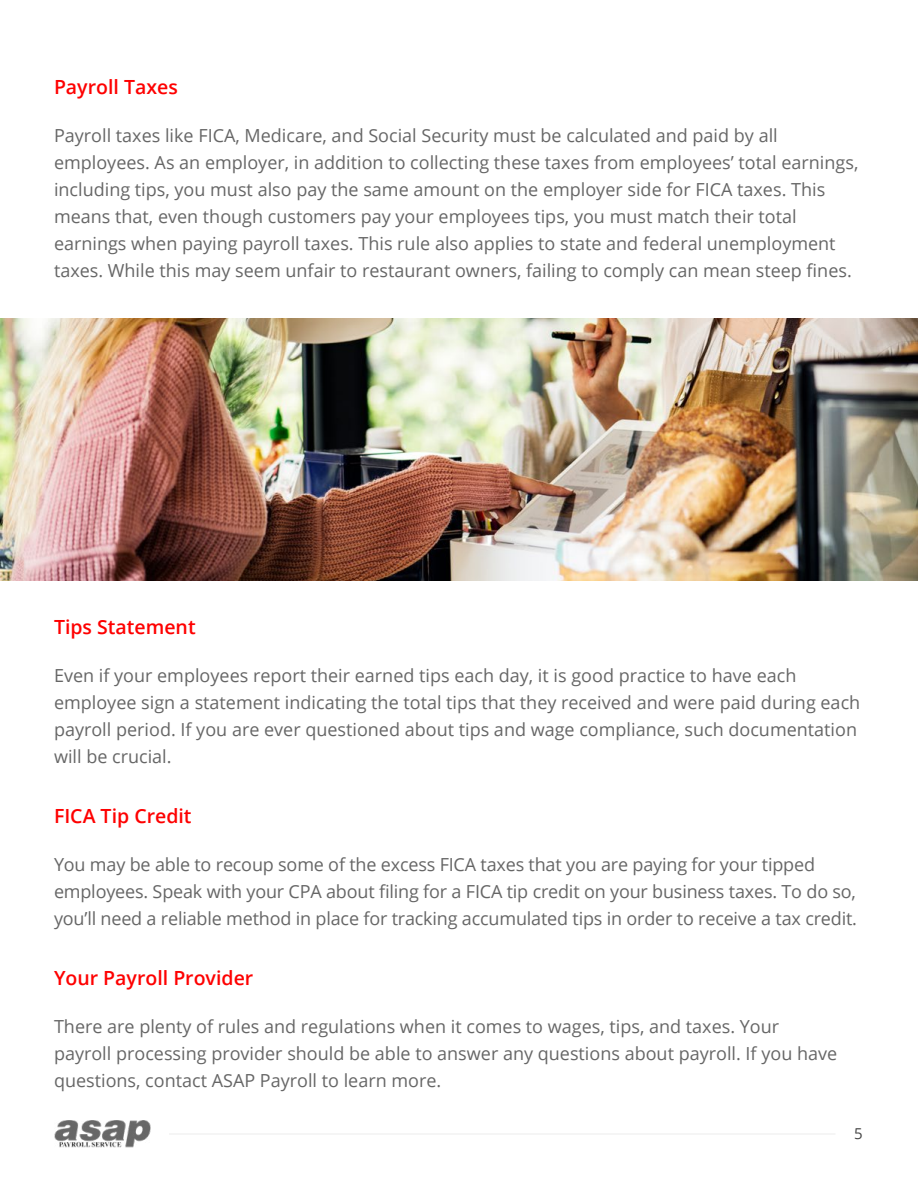
<style>
.page{position:relative;width:918px;height:1188px;background:#fff}
.page>*{position:absolute;margin:0;border:0;box-sizing:border-box;transform-origin:0 0}
.t1{font:600 19.5px "Open Sans";color:#fe0000}
.t2{font:18px/27px "Open Sans";color:#666}
.t3{font:15px "Open Sans";color:#444}
</style>
<div class="page">
<img style="left:54px;top:1120px;width:96px;height:28px">
<hr style="left:169px;top:1133px;width:666px;height:2px;background:#f2f2f2">
<img style="left:0;top:318px;width:918px;height:262px">
<p class="t1" style="left:54px;top:74px;width:125px">Payroll Taxes</p>
<p class="t2" style="left:54px;top:121px;width:806px">Payroll taxes like FICA, Medicare, and Social Security must be calculated and paid by all employees. As an employer, in addition to collecting these taxes from employees’ total earnings, including tips, you must also pay the same amount on the employer side for FICA taxes. This means that, even though customers pay your employees tips, you must match their total earnings when paying payroll taxes. This rule also applies to state and federal unemployment taxes. While this may seem unfair to restaurant owners, failing to comply can mean steep fines.</p>
<p class="t1" style="left:54px;top:614px;width:143px">Tips Statement</p>
<p class="t2" style="left:54px;top:661px;width:808px">Even if your employees report their earned tips each day, it is good practice to have each employee sign a statement indicating the total tips that they received and were paid during each payroll period. If you are ever questioned about tips and wage compliance, such documentation will be crucial.</p>
<p class="t1" style="left:54px;top:803px;width:139px">FICA Tip Credit</p>
<p class="t2" style="left:54px;top:850px;width:805px">You may be able to recoup some of the excess FICA taxes that you are paying for your tipped employees. Speak with your CPA about filing for a FICA tip credit on your business taxes. To do so, you’ll need a reliable method in place for tracking accumulated tips in order to receive a tax credit.</p>
<p class="t1" style="left:54px;top:965px;width:201px">Your Payroll Provider</p>
<p class="t2" style="left:54px;top:1012px;width:785px">There are plenty of rules and regulations when it comes to wages, tips, and taxes. Your payroll processing provider should be able to answer any questions about payroll. If you have questions, contact ASAP Payroll to learn more.</p>
<p class="t3" style="left:854px;top:1123px;width:10px">5</p>
</div>
